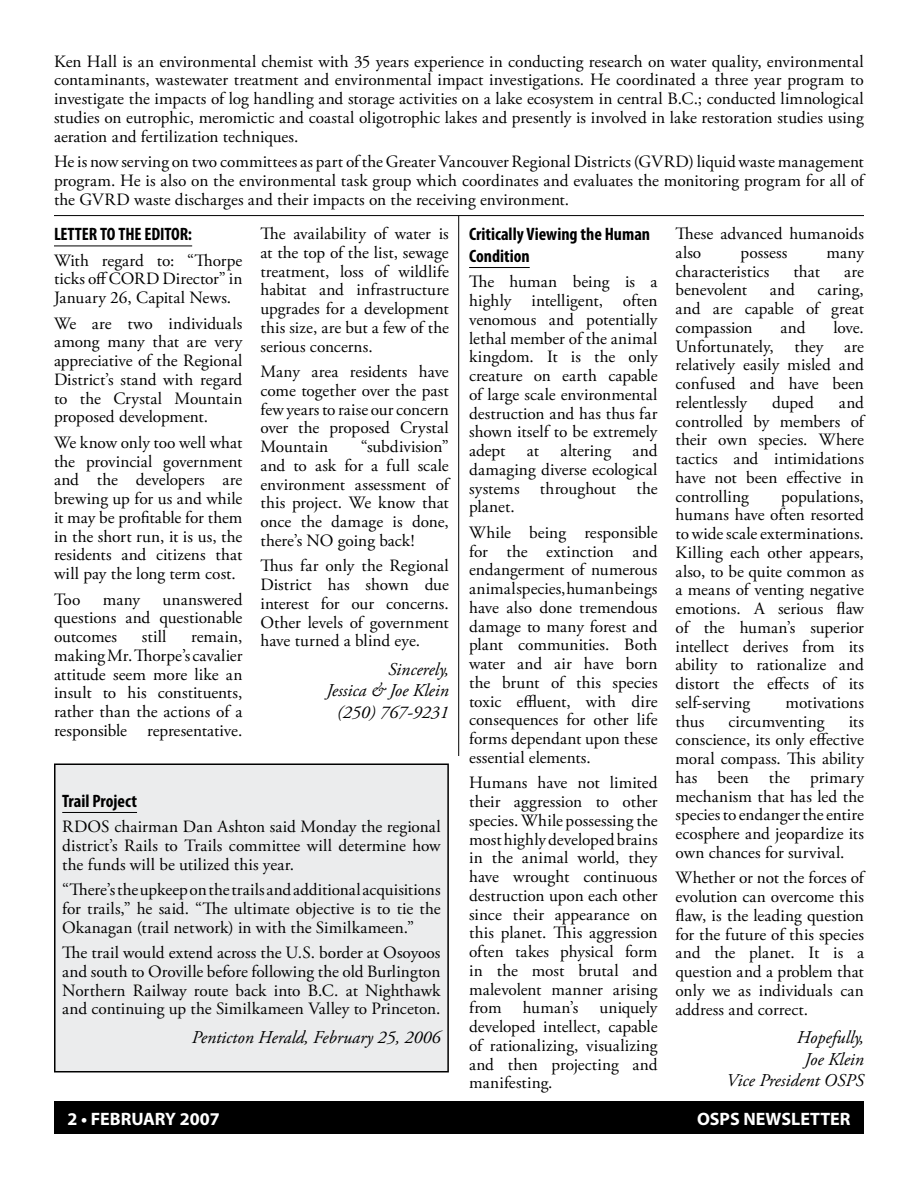
<style>
.page{position:relative;width:918px;height:1188px;background:#fff}
.page>*{position:absolute;margin:0;border:0;box-sizing:border-box;transform-origin:0 0}
.t1{font:italic 18px/21.6px "Adobe Garamond Pro";color:#000;text-align:right}
.t2{font:700 condensed 18px/21.6px "Myriad Pro";color:#000}
.t3{font:700 18px "Myriad Pro";color:#fff}
.t4{font:17.25px/18.8px "Adobe Garamond Pro";color:#000;text-align:justify}
</style>
<div class="page">
<div style="left:54px;top:1102px;width:810px;height:32px;background:#000"></div>
<hr style="left:469px;top:267px;width:61px;height:1px;background:#000">
<hr style="left:54px;top:246px;width:138px;height:1px;background:#000">
<div style="left:55px;top:764px;width:393px;height:308px;background:#ebeced"></div>
<hr style="left:62px;top:812px;width:75px;height:1px;background:#000">
<div style="left:54px;top:764px;width:395px;height:308px;border:2px solid #000"></div>
<hr style="left:54px;top:215px;width:810px;height:1px;background:#000">
<hr style="left:458px;top:216px;width:1px;height:540px;background:#000">
<p class="t4" style="left:54px;top:52px;width:811px">Ken Hall is an environmental chemist with 35 years experience in conducting research on water quality, environmental contaminants, wastewater treatment and environmental impact investigations. He coordinated a three year program to investigate the impacts of log handling and storage activities on a lake ecosystem in central B.C.; conducted limnological studies on eutrophic, meromictic and coastal oligotrophic lakes and presently is involved in lake restoration studies using aeration and fertilization techniques.</p>
<p class="t4" style="left:54px;top:153px;width:811px">He is now serving on two committees as part of the Greater Vancouver Regional Districts (GVRD) liquid waste management program. He is also on the environmental task group which coordinates and evaluates the monitoring program for all of the GVRD waste discharges and their impacts on the receiving environment.</p>
<p class="t2" style="left:54px;top:224px;width:140px">LETTER TO THE EDITOR:</p>
<p class="t4" style="left:54px;top:251px;width:190px">With regard to: “Thorpe ticks off CORD Director” in January 26, Capital News.</p>
<p class="t4" style="left:54px;top:314px;width:190px">We are two individuals among many that are very appreciative of the Regional District’s stand with regard to the Crystal Mountain proposed development.</p>
<p class="t4" style="left:54px;top:434px;width:190px">We know only too well what the provincial government and the developers are brewing up for us and while it may be profitable for them in the short run, it is us, the residents and citizens that will pay the long term cost.</p>
<p class="t4" style="left:54px;top:590px;width:28px">Too</p>
<p class="t4" style="left:103px;top:590px;width:39px">many</p>
<p class="t4" style="left:260px;top:225px;width:190px">The availability of water is at the top of the list, sewage treatment, loss of wildlife habitat and infrastructure upgrades for a development this size, are but a few of the serious concerns.</p>
<p class="t4" style="left:260px;top:363px;width:190px">Many area residents have come together over the past few years to raise our concern over the proposed Crystal Mountain</p>
<p class="t4" style="left:676px;top:225px;width:190px">These advanced humanoids also</p>
<p class="t2" style="left:469px;top:224px;width:183px">Critically Viewing the Human<br>Condition</p>
<p class="t4" style="left:469px;top:273px;width:190px">The human being is a highly intelligent, often venomous and potentially lethal member of the animal kingdom. It is the only creature on earth capable of large scale environmental destruction and has thus far shown itself to be extremely adept at altering and damaging diverse ecological systems throughout the planet.</p>
<p class="t4" style="left:469px;top:524px;width:190px">While being responsible for the extinction and endangerment of numerous animal species, human beings have also done tremendous damage to many forest and plant communities. Both water and air have born the brunt of this species toxic effluent, with dire consequences for other life forms dependant upon these essential elements.</p>
<p class="t4" style="left:469px;top:774px;width:190px">Humans have not limited their aggression to other species. While possessing the most highly developed brains in the animal world, they have wrought continuous destruction upon each other since their appearance on this planet. This aggression often takes physical form in the most brutal and malevolent manner arising from human’s uniquely developed intellect, capable of rationalizing, visualizing and then projecting and manifesting.</p>
<p class="t4" style="left:741px;top:244px;width:48px">possess</p>
<p class="t4" style="left:827px;top:244px;width:39px">many</p>
<p class="t4" style="left:676px;top:262px;width:95px">characteristics</p>
<p class="t4" style="left:793px;top:262px;width:28px">that</p>
<p class="t4" style="left:844px;top:262px;width:21px">are</p>
<p class="t4" style="left:676px;top:281px;width:73px">benevolent</p>
<p class="t4" style="left:770px;top:281px;width:26px">and</p>
<p class="t4" style="left:676px;top:281px;width:190px;text-indent:142px">caring, and are capable of great compassion</p>
<p class="t4" style="left:676px;top:319px;width:190px;text-indent:158px">love.<br>Unfortunately, they are relatively easily misled and confused and have been relentlessly</p>
<p class="t4" style="left:781px;top:319px;width:26px">and</p>
<p class="t4" style="left:676px;top:394px;width:190px;text-indent:163px">and controlled by members of their own species. Where tactics and intimidations have not been effective in controlling</p>
<p class="t4" style="left:772px;top:394px;width:43px">duped</p>
<p class="t4" style="left:260px;top:438px;width:190px;text-indent:100px">“subdivision” and to ask for a full scale environment assessment of this project. We know that once the damage is done, there’s NO going back!</p>
<p class="t4" style="left:260px;top:557px;width:190px">Thus far only the Regional District has shown due interest for our concerns.<br>Other levels of government have turned a blind eye.</p>
<p class="t1" style="left:326px;top:659px;width:124px">Sincerely,<br>Jessica &amp; Joe Klein (250) 767-9231</p>
<p class="t4" style="left:676px;top:487px;width:190px;text-indent:106px">populations, humans have often resorted to wide scale exterminations.<br>Killing each other appears, also, to be quite common as a means of venting negative emotions. A serious flaw of the human’s superior intellect derives from its ability to rationalize and distort the effects of its self-serving</p>
<p class="t4" style="left:54px;top:590px;width:190px;text-indent:109px">unanswered questions and questionable outcomes</p>
<p class="t4" style="left:142px;top:628px;width:26px">still</p>
<p class="t4" style="left:54px;top:628px;width:190px;text-indent:137px">remain, making Mr. Thorpe’s cavalier attitude seem more like an insult to his constituents, rather than the actions of a responsible representative.</p>
<p class="t4" style="left:786px;top:694px;width:80px">motivations</p>
<p class="t4" style="left:676px;top:712px;width:30px">thus</p>
<p class="t4" style="left:729px;top:712px;width:98px">circumventing</p>
<p class="t4" style="left:676px;top:712px;width:190px;text-indent:173px">its conscience, its only effective moral compass. This ability has been the primary mechanism that has led the species to endanger the entire ecosphere and jeopardize its own chances for survival.</p>
<p class="t4" style="left:676px;top:869px;width:190px">Whether or not the forces of evolution can overcome this flaw, is the leading question for the future of this species and the planet. It is a question and a problem that only we as individuals can address and correct.</p>
<p class="t1" style="left:727px;top:1027px;width:139px">Hopefully,<br>Joe Klein<br>Vice President OSPS</p>
<p class="t2" style="left:62px;top:790px;width:76px">Trail Project</p>
<p class="t4" style="left:62px;top:818px;width:380px">RDOS chairman Dan Ashton said Monday the regional district’s Rails to Trails committee will determine how the funds will be utilized this year.</p>
<p class="t4" style="left:62px;top:881px;width:380px">“There’s the upkeep on the trails and additional acquisitions for trails,” he said. “The ultimate objective is to tie the Okanagan (trail network) in with the Similkameen.”</p>
<p class="t4" style="left:62px;top:944px;width:380px">The trail would extend across the U.S. border at Osoyoos and south to Oroville before following the old Burlington Northern Railway route back into B.C. at Nighthawk and continuing up the Similkameen Valley to Princeton.</p>
<p class="t1" style="left:192px;top:1027px;width:250px">Penticton Herald, February 25, 2006</p>
<p class="t3" style="left:68px;top:1107px;width:154px">2 • FEBRUARY 2007</p>
<p class="t3" style="left:697px;top:1107px;width:155px">OSPS NEWSLETTER</p>
</div>
